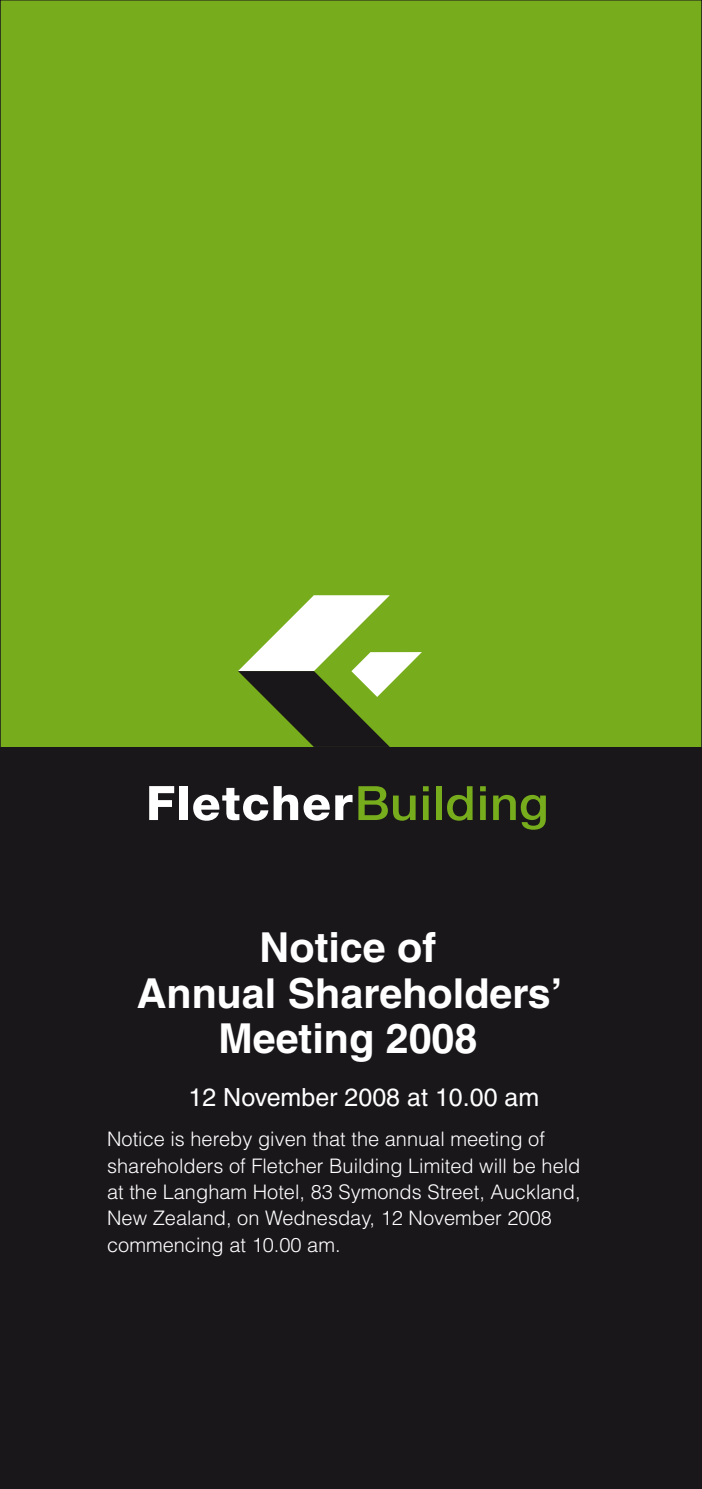
<style>
.page{position:relative;width:702px;height:1489px;background:#fff}
.page>*{position:absolute;margin:0;border:0;box-sizing:border-box;transform-origin:0 0}
.t1{font:700 41.25px/45px "Helvetica";color:#fff;text-align:center}
.t2{font:25px "Helvetica";color:#fff}
.t3{font:300 20px/26.2px "Helvetica";color:#fff}
</style>
<div class="page">
<div style="left:0;top:0;width:702px;height:747px;background:#77ad1c"></div>
<div style="left:0;top:746px;width:702px;height:742px;background:#1a171b"></div>
<svg style="left:149px;top:786px;width:25px;height:34px"></svg>
<div style="left:179px;top:786px;width:8px;height:34px;background:#fff"></div>
<svg style="left:193px;top:786px;width:159px;height:34px"></svg>
<svg style="left:358px;top:786px;width:57px;height:34px"></svg>
<svg style="left:423px;top:786px;width:5px;height:5px"></svg>
<div style="left:423px;top:795px;width:5px;height:25px;background:#77ad1c"></div>
<div style="left:436px;top:786px;width:6px;height:34px;background:#77ad1c"></div>
<svg style="left:447px;top:786px;width:25px;height:34px"></svg>
<svg style="left:480px;top:786px;width:5px;height:5px"></svg>
<div style="left:480px;top:795px;width:5px;height:25px;background:#77ad1c"></div>
<svg style="left:493px;top:794px;width:53px;height:35px"></svg>
<svg style="left:238px;top:595px;width:184px;height:152px"></svg>
<h1 class="t1" style="left:137px;top:924px;width:427px">Notice of<br>Annual Shareholders’<br>Meeting 2008</h1>
<p class="t2" style="left:188px;top:1082px;width:352px">12 November 2008 at 10.00 am</p>
<p class="t3" style="left:107px;top:1125px;width:475px">Notice is hereby given that the annual meeting of shareholders of Fletcher Building Limited will be held at the Langham Hotel, 83 Symonds Street, Auckland, New Zealand, on Wednesday, 12 November 2008 commencing at 10.00 am.</p>
</div>
